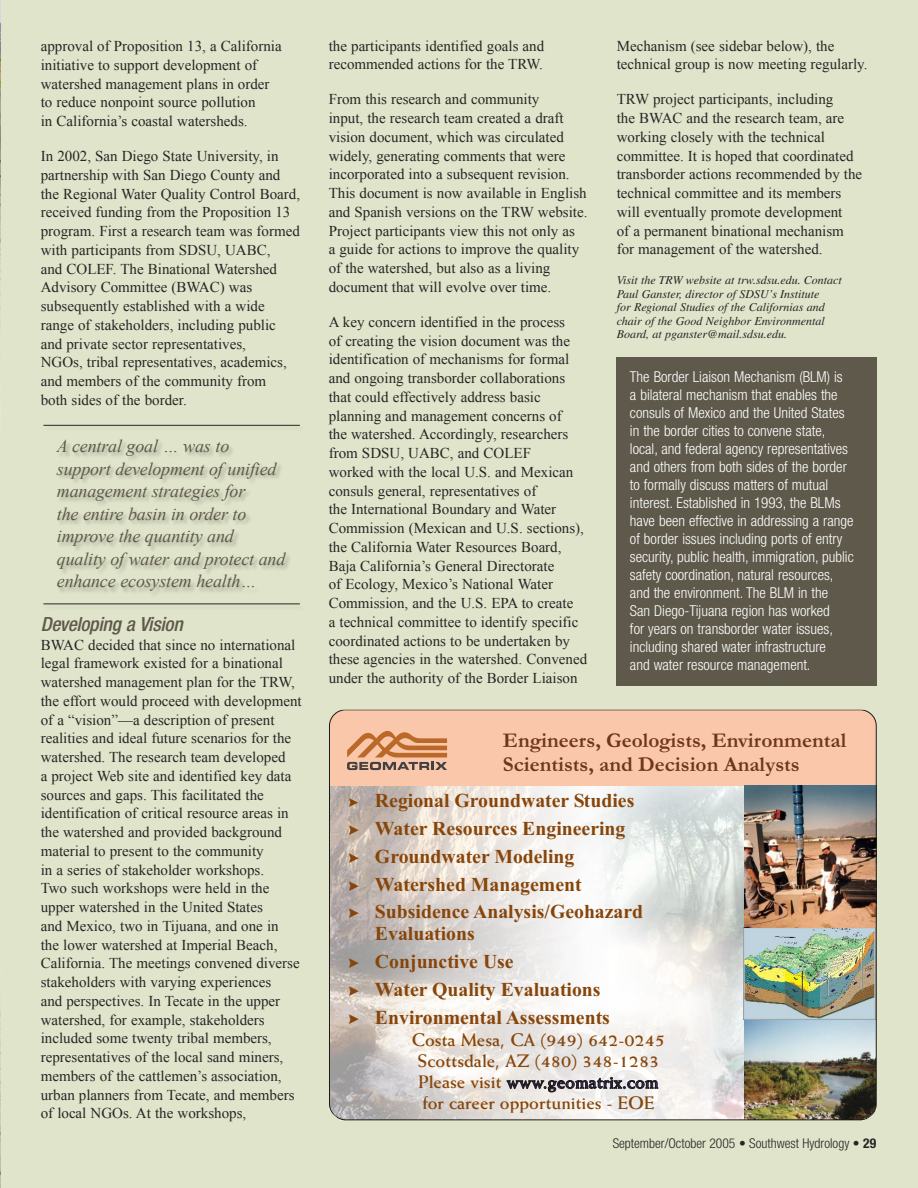
<style>
.page{position:relative;width:918px;height:1188px;background:#e0e4ca}
.page>*{position:absolute;margin:0;border:0;box-sizing:border-box;transform-origin:0 0}
.t1{font:700 21.3px/23.9px "Garamond";color:#6e361c}
.t2{font:700 19.8px/27.8px "Times New Roman";color:#87450a}
.Subhead_2{font:italic 500 condensed 19.5px "Helvetica Neue LT";letter-spacing:-.015em;color:#5e594a}
.t3{font:700 18.3px/21px "Weiss";color:#87450a;text-align:center}
.Pull_Quote_-_Times{font:italic 18px/22.5px "Times New Roman";letter-spacing:-.01em;color:#5e594a}
.Body{font:15px/18.8px "Times New Roman";color:#272525}
.t4{font:300 condensed 15px/18px "Helvetica Neue LT";color:#fff}
.t5{font:300 condensed 13.5px "Helvetica Neue LT";color:#272525}
.Contact_line{font:italic 12px/13.5px "Times";color:#272525}
.s1{color:#291770}
.s2{font-weight:700}
</style>
<div class="page">
<img style="left:0;top:1007px;width:1px;height:181px">
<img style="left:0;top:0;width:1px;height:323px">
<img style="left:329px;top:710px;width:548px;height:410px">
<div style="left:616px;top:357px;width:261px;height:329px;background:#5e594a"></div>
<div style="left:44px;top:425px;width:262px;height:186px;background:#272525;opacity:.35"></div>
<hr style="left:43px;top:425px;width:257px;height:1px;background:#272525">
<hr style="left:43px;top:604px;width:257px;height:1px;background:#272525">
<svg style="left:349px;top:798px;width:9px;height:9px"></svg>
<svg style="left:349px;top:825px;width:10px;height:10px"></svg>
<svg style="left:349px;top:853px;width:10px;height:10px"></svg>
<svg style="left:349px;top:881px;width:10px;height:10px"></svg>
<svg style="left:349px;top:909px;width:10px;height:9px"></svg>
<svg style="left:349px;top:958px;width:10px;height:10px"></svg>
<svg style="left:349px;top:986px;width:10px;height:10px"></svg>
<svg style="left:349px;top:1014px;width:10px;height:10px"></svg>
<p class="Body" style="left:41px;top:36px;width:243px">approval of Proposition 13, a California initiative to support development of watershed management plans in order to reduce nonpoint source pollution<br>in California’s coastal watersheds.</p>
<p class="Body" style="left:41px;top:146px;width:261px">In 2002, San Diego State University, in partnership with San Diego County and the Regional Water Quality Control Board, received funding from the Proposition 13 program. First a research team was formed with participants from SDSU, UABC,<br>and COLEF. The Binational Watershed Advisory Committee (BWAC) was subsequently established with a wide range of stakeholders, including public and private sector representatives,<br>NGOs, tribal representatives, academics, and members of the community from<br>both sides of the border.</p>
<p class="Pull_Quote_-_Times" style="left:57px;top:435px;width:230px">A central goal … was to support development of unified management strategies for<br>the entire basin in order to improve the quantity and quality of water and protect and enhance ecosystem health…</p>
<p class="Subhead_2" style="left:41px;top:612px;width:144px">Developing a Vision</p>
<p class="Body" style="left:41px;top:635px;width:263px">BWAC decided that since no international legal framework existed for a binational watershed management plan for the TRW, the effort would proceed with development of a “vision”—a description of present realities and ideal future scenarios for the watershed. The research team developed<br>a project Web site and identified key data sources and gaps. This facilitated the identification of critical resource areas in the watershed and provided background material to present to the community<br>in a series of stakeholder workshops.<br>Two such workshops were held in the upper watershed in the United States<br>and Mexico, two in Tijuana, and one in<br>the lower watershed at Imperial Beach, California. The meetings convened diverse stakeholders with varying experiences<br>and perspectives. In Tecate in the upper watershed, for example, stakeholders included some twenty tribal members, representatives of the local sand miners, members of the cattlemen’s association, urban planners from Tecate, and members of local NGOs. At the workshops,</p>
<p class="Body" style="left:329px;top:36px;width:217px">the participants identified goals and recommended actions for the TRW.</p>
<p class="Body" style="left:329px;top:90px;width:260px">From this research and community<br>input, the research team created a draft vision document, which was circulated widely, generating comments that were incorporated into a subsequent revision.<br>This document is now available in English and Spanish versions on the TRW website.<br>Project participants view this not only as<br>a guide for actions to improve the quality of the watershed, but also as a living document that will evolve over time.</p>
<p class="Body" style="left:329px;top:312px;width:260px">A key concern identified in the process<br>of creating the vision document was the identification of mechanisms for formal and ongoing transborder collaborations that could effectively address basic planning and management concerns of<br>the watershed. Accordingly, researchers from SDSU, UABC, and COLEF<br>worked with the local U.S. and Mexican consuls general, representatives of<br>the International Boundary and Water Commission (Mexican and U.S. sections), the California Water Resources Board, Baja California’s General Directorate<br>of Ecology, Mexico’s National Water Commission, and the U.S. EPA to create<br>a technical committee to identify specific coordinated actions to be undertaken by these agencies in the watershed. Convened under the authority of the Border Liaison</p>
<p class="Body" style="left:617px;top:36px;width:252px">Mechanism (see sidebar below), the technical group is now meeting regularly.</p>
<p class="Body" style="left:617px;top:90px;width:247px">TRW project participants, including<br>the BWAC and the research team, are working closely with the technical committee. It is hoped that coordinated transborder actions recommended by the technical committee and its members will eventually promote development<br>of a permanent binational mechanism for management of the watershed.</p>
<p class="Contact_line" style="left:617px;top:273px;width:227px">Visit the TRW website at trw.sdsu.edu. Contact Paul Ganster, director of SDSU’s Institute<br>for Regional Studies of the Californias and chair of the Good Neighbor Environmental Board, at pganster@mail.sdsu.edu.</p>
<p class="t4" style="left:630px;top:368px;width:225px">The Border Liaison Mechanism (BLM) is<br>a bilateral mechanism that enables the consuls of Mexico and the United States in the border cities to convene state, local, and federal agency representatives and others from both sides of the border to formally discuss matters of mutual interest. Established in 1993, the BLMs have been effective in addressing a range of border issues including ports of entry security, public health, immigration, public safety coordination, natural resources, and the environment. The BLM in the<br>San Diego-Tijuana region has worked<br>for years on transborder water issues, including shared water infrastructure<br>and water resource management.</p>
<p class="t1" style="left:503px;top:730px;width:345px">Engineers, Geologists, Environmental<br>Scientists, and Decision Analysts</p>
<p class="t2" style="left:375px;top:788px;width:270px">Regional Groundwater Studies<br>Water Resources Engineering<br>Groundwater Modeling<br>Watershed Management<br>Subsidence Analysis/Geohazard</p>
<p class="t2" style="left:375px;top:922px;width:236px">Evaluations<br>Conjunctive Use<br>Water Quality Evaluations<br>Environmental Assessments</p>
<p class="t3" style="left:412px;top:1029px;width:255px">Costa Mesa, CA (949) 642-0245<br>Scottsdale, AZ (480) 348-1283<br>Please visit <span class="s1">www.geomatrix.com </span>for career opportunities - EOE</p>
<p class="t5" style="left:613px;top:1135px;width:265px">September/October 2005 • Southwest Hydrology • <span class="s2">29</span></p>
</div>
